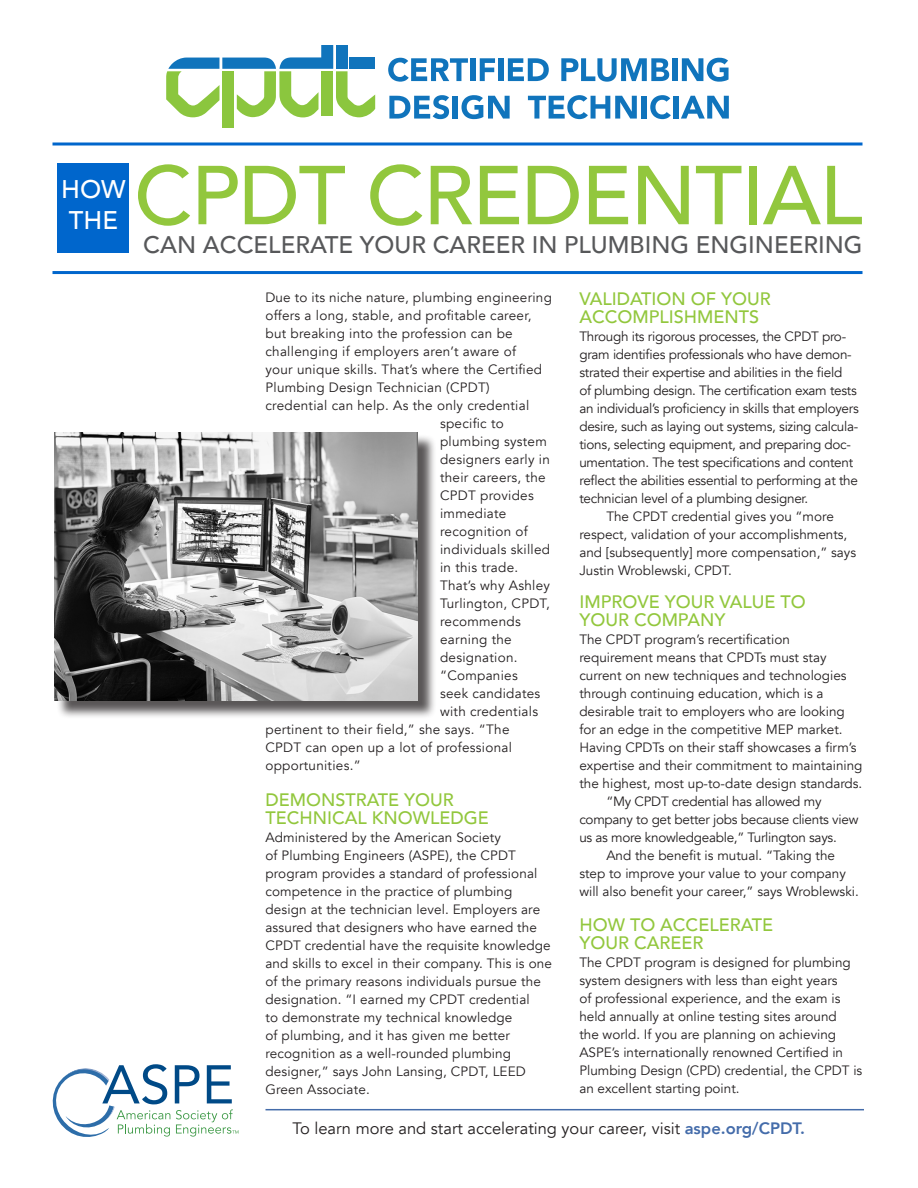
<style>
.page{position:relative;width:918px;height:1188px;background:#fff}
.page>*{position:absolute;margin:0;border:0;box-sizing:border-box;transform-origin:0 0}
.t1{font:500 82.5px "Avenir";letter-spacing:-.015em;color:#92c73d}
.t2{font:500 25.5px "Avenir";color:#fff}
.t3{font:500 24px "Avenir";color:#57585a}
.t4{font:500 18px/18px "Avenir";color:#92c73d}
.t5{font:16.5px "Avenir";color:#231f20}
.t6{font:13.5px/18px "Avenir";color:#231f20}
.t7{font:13.5px "Avenir";letter-spacing:.02em;color:#231f20}
.t8{font:13.5px/18px "Avenir";letter-spacing:-.02em;color:#231f20}
.s1{font-weight:800;color:#446caa}
</style>
<div class="page">
<svg style="left:53px;top:1064px;width:185px;height:73px"></svg>
<svg style="left:388px;top:58px;width:80px;height:24px"></svg>
<div style="left:470px;top:58px;width:5px;height:23px;background:#1074bc"></div>
<svg style="left:480px;top:58px;width:15px;height:23px"></svg>
<div style="left:498px;top:58px;width:5px;height:23px;background:#1074bc"></div>
<svg style="left:508px;top:58px;width:41px;height:23px"></svg>
<svg style="left:561px;top:58px;width:108px;height:24px"></svg>
<div style="left:672px;top:58px;width:5px;height:23px;background:#1074bc"></div>
<svg style="left:682px;top:58px;width:47px;height:24px"></svg>
<svg style="left:389px;top:95px;width:60px;height:24px"></svg>
<div style="left:453px;top:96px;width:5px;height:23px;background:#1074bc"></div>
<svg style="left:462px;top:95px;width:48px;height:24px"></svg>
<svg style="left:528px;top:95px;width:109px;height:24px"></svg>
<div style="left:642px;top:96px;width:5px;height:23px;background:#1074bc"></div>
<svg style="left:650px;top:95px;width:21px;height:24px"></svg>
<div style="left:673px;top:96px;width:5px;height:23px;background:#1074bc"></div>
<svg style="left:681px;top:96px;width:48px;height:23px"></svg>
<div style="left:222px;top:71px;width:12px;height:57px;background:#8bc63e"></div>
<svg style="left:166px;top:45px;width:209px;height:72px"></svg>
<div style="left:350px;top:58px;width:25px;height:11px;background:#1074bc"></div>
<div style="left:336px;top:45px;width:12px;height:24px;background:#1074bc"></div>
<svg style="left:52px;top:142px;width:810px;height:4px;background:#3f8cd8"></svg>
<hr style="left:52px;top:271px;width:810px;height:3px;background:#06c">
<div style="left:58px;top:163px;width:71px;height:90px;background:#06c"></div>
<div style="left:56px;top:435px;width:380px;height:284px;background:#231f20;opacity:.75"></div>
<img style="left:54px;top:432px;width:364px;height:268px">
<hr style="left:266px;top:1109px;width:598px;height:1px;background:#446caa">
<p class="t2" style="left:61px;top:167px;width:66px">HOW</p>
<p class="t2" style="left:69px;top:198px;width:51px">THE</p>
<p class="t1" style="left:134px;top:124px;width:730px">CPDT CREDENTIAL</p>
<p class="t3" style="left:143px;top:224px;width:721px">CAN ACCELERATE YOUR CAREER IN PLUMBING ENGINEERING</p>
<p class="t7" style="left:266px;top:289px;width:288px">Due to its niche nature, plumbing engineering</p>
<p class="t7" style="left:266px;top:307px;width:268px">offers a long, stable, and profitable career,</p>
<p class="t7" style="left:266px;top:325px;width:249px">but breaking into the profession can be</p>
<p class="t7" style="left:266px;top:343px;width:252px">challenging if employers aren’t aware of</p>
<p class="t7" style="left:266px;top:361px;width:278px">your unique skills. That’s where the Certified</p>
<p class="t7" style="left:266px;top:379px;width:226px">Plumbing Design Technician (CPDT)</p>
<p class="t7" style="left:266px;top:397px;width:265px">credential can help. As the only credential</p>
<p class="t7" style="left:440px;top:415px;width:65px">specific to</p>
<p class="t7" style="left:440px;top:433px;width:108px">plumbing system</p>
<p class="t7" style="left:440px;top:451px;width:111px">designers early in</p>
<p class="t7" style="left:440px;top:469px;width:107px">their careers, the</p>
<p class="t7" style="left:440px;top:487px;width:95px">CPDT provides</p>
<p class="t7" style="left:440px;top:505px;width:68px">immediate</p>
<p class="t7" style="left:440px;top:523px;width:89px">recognition of</p>
<p class="t7" style="left:440px;top:541px;width:112px">individuals skilled</p>
<p class="t7" style="left:440px;top:559px;width:80px">in this trade.</p>
<p class="t7" style="left:440px;top:577px;width:111px">That’s why Ashley</p>
<p class="t7" style="left:440px;top:595px;width:111px">Turlington, CPDT,</p>
<p class="t7" style="left:440px;top:613px;width:82px">recommends</p>
<p class="t7" style="left:440px;top:631px;width:73px">earning the</p>
<p class="t7" style="left:440px;top:649px;width:79px">designation.</p>
<p class="t7" style="left:440px;top:667px;width:79px">“Companies</p>
<p class="t7" style="left:440px;top:685px;width:102px">seek candidates</p>
<p class="t7" style="left:440px;top:703px;width:100px">with credentials</p>
<p class="t7" style="left:266px;top:721px;width:246px">pertinent to their field,” she says. “The</p>
<p class="t7" style="left:266px;top:739px;width:248px">CPDT can open up a lot of professional</p>
<p class="t7" style="left:266px;top:757px;width:97px">opportunities.”</p>
<p class="t4" style="left:266px;top:789px;width:225px">DEMONSTRATE YOUR<br>TECHNICAL KNOWLEDGE</p>
<p class="t6" style="left:266px;top:828px;width:288px">Administered by the American Society<br>of Plumbing Engineers (ASPE), the CPDT program provides a standard of professional competence in the practice of plumbing design at the technician level. Employers are assured that designers who have earned the CPDT credential have the requisite knowledge and skills to excel in their company. This is one of the primary reasons individuals pursue the designation. “I earned my CPDT credential<br>to demonstrate my technical knowledge<br>of plumbing, and it has given me better recognition as a well-rounded plumbing designer,” says John Lansing, CPDT, LEED Green Associate.</p>
<p class="t4" style="left:579px;top:289px;width:193px">VALIDATION OF YOUR<br>ACCOMPLISHMENTS</p>
<p class="t8" style="left:579px;top:328px;width:281px">Through its rigorous processes, the CPDT pro&shy;gram identifies professionals who have demon&shy;strated their expertise and abilities in the field<br>of plumbing design. The certification exam tests an individual’s proficiency in skills that employers desire, such as laying out systems, sizing calcula&shy;tions, selecting equipment, and preparing doc&shy;umentation. The test specifications and content reflect the abilities essential to performing at the technician level of a plumbing designer.</p>
<p class="t6" style="left:579px;top:508px;width:278px;text-indent:27px">The CPDT credential gives you “more respect, validation of your accomplishments, and [subsequently] more compensation,” says Justin Wroblewski, CPDT.</p>
<p class="t4" style="left:579px;top:592px;width:228px">IMPROVE YOUR VALUE TO<br>YOUR COMPANY</p>
<p class="t6" style="left:579px;top:631px;width:285px">The CPDT program’s recertification requirement means that CPDTs must stay current on new techniques and technologies through continuing education, which is a desirable trait to employers who are looking for an edge in the competitive MEP market.<br>Having CPDTs on their staff showcases a firm’s expertise and their commitment to maintaining the highest, most up-to-date design standards.</p>
<p class="t8" style="left:579px;top:793px;width:281px;text-indent:27px">“My CPDT credential has allowed my company to get better jobs because clients view us as more knowledgeable,” Turlington says.</p>
<p class="t6" style="left:579px;top:847px;width:281px;text-indent:27px">And the benefit is mutual. “Taking the step to improve your value to your company will also benefit your career,” says Wroblewski.</p>
<p class="t4" style="left:579px;top:915px;width:195px">HOW TO ACCELERATE<br>YOUR CAREER</p>
<p class="t6" style="left:579px;top:953px;width:285px">The CPDT program is designed for plumbing system designers with less than eight years<br>of professional experience, and the exam is held annually at online testing sites around<br>the world. If you are planning on achieving ASPE’s internationally renowned Certified in Plumbing Design (CPD) credential, the CPDT is an excellent starting point.</p>
<p class="t5" style="left:292px;top:1119px;width:514px">To learn more and start accelerating your career, visit <span class="s1">aspe.org/CPDT.</span></p>
</div>
